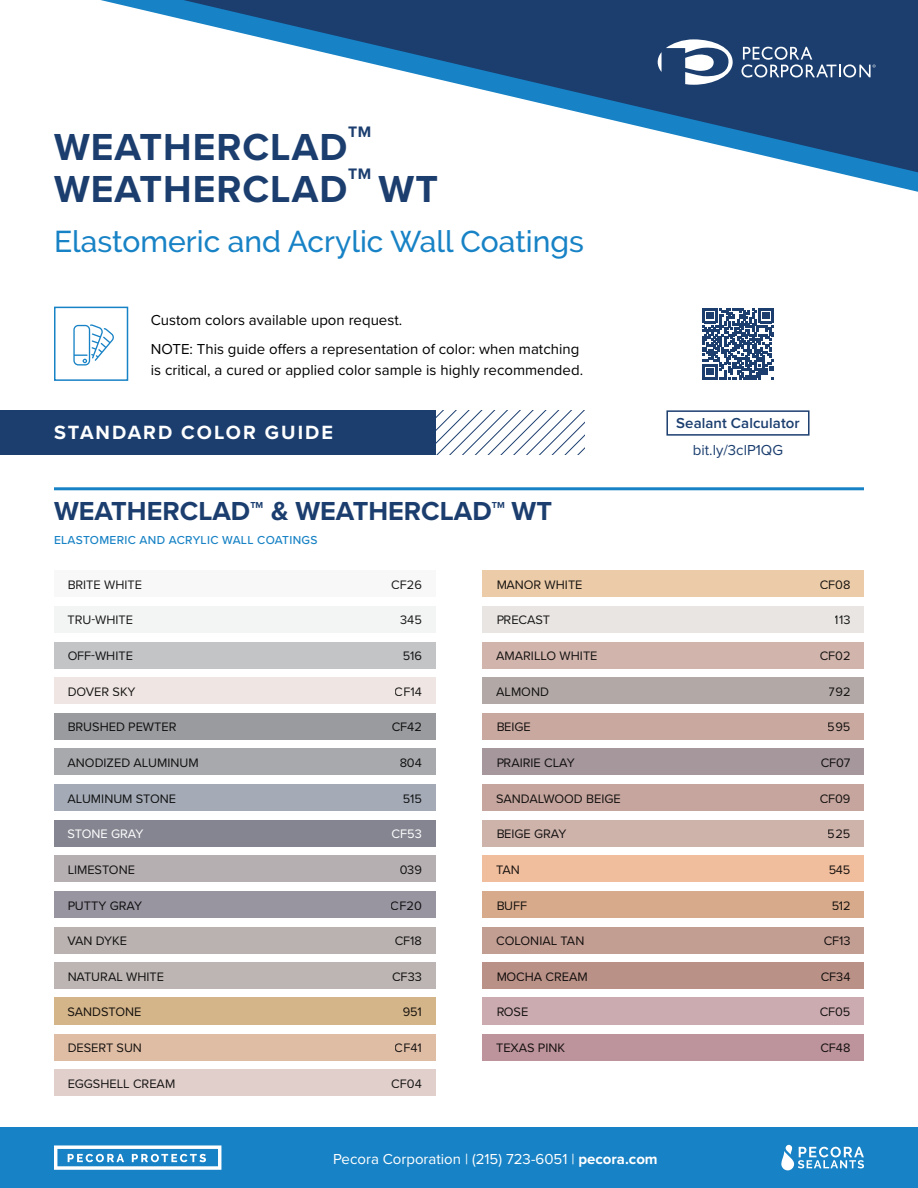
<style>
.page{position:relative;width:918px;height:1188px;background:#fff}
.page>*{position:absolute;margin:0;border:0;box-sizing:border-box;transform-origin:0 0}
.t1{font:700 39px "Proxima Nova";letter-spacing:.025em;color:#1b3e6f}
.t2{font:500 30px "Raleway";color:#1782c5}
.t3{font:700 27px "Proxima Nova";color:#1b3e6f}
.t4{font:700 19.8px "Proxima Nova";letter-spacing:.1em;color:#fff}
.t5{font:700 15.75px "Proxima Nova";color:#1b3e6f}
.t6{font:15px/29.1px "Proxima Nova";color:#000}
.t7{font:15px "Proxima Nova";color:#fff}
.t8{font:600 15px "Proxima Nova";letter-spacing:.005em;color:#1b3e6f}
.t9{font:15px "Proxima Nova";color:#1b3e6f}
.t10{font:12.75px "Proxima Nova";color:#000}
.t11{font:12.75px "Proxima Nova";color:#fff}
.t12{font:500 12px "Proxima Nova";letter-spacing:.025em;color:#1782c5}
.t13{font:700 9px "Proxima Nova";color:#1b3e6f}
.s1{font-weight:700}
</style>
<div class="page">
<div style="left:54px;top:606px;width:381px;height:27px;background:#f3f4f4"></div>
<div style="left:54px;top:642px;width:381px;height:27px;background:#c2c4c6"></div>
<div style="left:54px;top:677px;width:381px;height:27px;background:#efe6e3"></div>
<div style="left:54px;top:713px;width:381px;height:27px;background:#999b9e"></div>
<div style="left:54px;top:748px;width:381px;height:27px;background:#a7a9ac"></div>
<div style="left:54px;top:784px;width:381px;height:27px;background:#a4abb6"></div>
<div style="left:54px;top:820px;width:381px;height:27px;background:#858591"></div>
<div style="left:54px;top:855px;width:381px;height:27px;background:#b5afb2"></div>
<div style="left:54px;top:891px;width:381px;height:27px;background:#9895a0"></div>
<div style="left:54px;top:927px;width:381px;height:27px;background:#b9b2b0"></div>
<div style="left:54px;top:962px;width:381px;height:27px;background:#bcb5b3"></div>
<div style="left:54px;top:998px;width:381px;height:27px;background:#d4b489"></div>
<div style="left:54px;top:1034px;width:381px;height:27px;background:#dfbda5"></div>
<div style="left:483px;top:570px;width:381px;height:27px;background:#ebcba8"></div>
<div style="left:483px;top:606px;width:381px;height:27px;background:#e8e5e2"></div>
<div style="left:483px;top:642px;width:381px;height:27px;background:#d1b5ad"></div>
<div style="left:483px;top:677px;width:381px;height:27px;background:#b2a9a7"></div>
<div style="left:483px;top:713px;width:381px;height:27px;background:#c8a89f"></div>
<div style="left:483px;top:748px;width:381px;height:27px;background:#a5979b"></div>
<div style="left:483px;top:784px;width:381px;height:27px;background:#c5a59d"></div>
<div style="left:483px;top:820px;width:381px;height:27px;background:#ceb3ab"></div>
<div style="left:483px;top:855px;width:381px;height:27px;background:#f0bd9d"></div>
<div style="left:483px;top:891px;width:381px;height:27px;background:#d6aa8b"></div>
<div style="left:483px;top:927px;width:381px;height:27px;background:#c29d92"></div>
<div style="left:483px;top:962px;width:381px;height:27px;background:#ba9187"></div>
<div style="left:483px;top:998px;width:381px;height:27px;background:#cbabb0"></div>
<div style="left:483px;top:1034px;width:381px;height:27px;background:#bd949c"></div>
<div style="left:0;top:1127px;width:918px;height:61px;background:#1782c5"></div>
<svg style="left:54px;top:1145px;width:167px;height:25px"></svg>
<svg style="left:781px;top:1145px;width:83px;height:25px"></svg>
<svg style="left:100px;top:0;width:818px;height:192px"></svg>
<svg style="left:183px;top:0;width:735px;height:172px"></svg>
<svg style="left:658px;top:39px;width:75px;height:46px"></svg>
<svg style="left:742px;top:47px;width:134px;height:31px;background:#49658c"></svg>
<svg style="left:435px;top:410px;width:150px;height:45px"></svg>
<div style="left:0;top:410px;width:435px;height:45px;background:#1b3e6f"></div>
<svg style="left:73px;top:324px;width:41px;height:42px"></svg>
<div style="left:54px;top:307px;width:74px;height:74px;border:2px solid #1782c5"></div>
<svg style="left:702px;top:308px;width:72px;height:71px"></svg>
<svg style="left:666px;top:410px;width:144px;height:26px"></svg>
<div style="left:54px;top:1069px;width:381px;height:27px;background:#e0cfcb"></div>
<hr style="left:54px;top:487px;width:810px;height:3px;background:#1782c5">
<div style="left:54px;top:570px;width:381px;height:27px;background:#f8f8f9"></div>
<p class="t5" style="left:348px;top:120px;width:25px">TM</p>
<h1 class="t1" style="left:54px;top:118px;width:295px">WEATHERCLAD</h1>
<p class="t5" style="left:348px;top:162px;width:25px">TM</p>
<h1 class="t1" style="left:54px;top:160px;width:295px">WEATHERCLAD</h1>
<h1 class="t1" style="left:379px;top:160px;width:61px">WT</h1>
<h2 class="t2" style="left:54px;top:224px;width:532px">Elastomeric and Acrylic Wall Coatings</h2>
<p class="t6" style="left:151px;top:304px;width:430px">Custom colors available upon request.<br>NOTE: This guide offers a representation of color: when matching</p>
<p class="t6" style="left:151px;top:355px;width:434px">is critical, a cured or applied color sample is highly recommended.</p>
<h3 class="t4" style="left:54px;top:418px;width:281px">STANDARD COLOR GUIDE</h3>
<h3 class="t3" style="left:54px;top:491px;width:198px">WEATHERCLAD</h3>
<p class="t13" style="left:250px;top:499px;width:14px">TM</p>
<h3 class="t3" style="left:271px;top:491px;width:222px">&amp; WEATHERCLAD</h3>
<p class="t13" style="left:492px;top:499px;width:14px">TM</p>
<h3 class="t3" style="left:512px;top:491px;width:42px">WT</h3>
<p class="t12" style="left:54px;top:531px;width:265px">ELASTOMERIC AND ACRYLIC WALL COATINGS</p>
<p class="t10" style="left:68px;top:575px;width:76px">BRITE WHITE</p>
<p class="t10" style="left:68px;top:611px;width:67px">TRU-WHITE</p>
<p class="t10" style="left:68px;top:646px;width:67px">OFF-WHITE</p>
<p class="t10" style="left:68px;top:682px;width:69px">DOVER SKY</p>
<p class="t10" style="left:68px;top:718px;width:110px">BRUSHED PEWTER</p>
<p class="t10" style="left:68px;top:753px;width:133px">ANODIZED ALUMINUM</p>
<p class="t10" style="left:68px;top:789px;width:110px">ALUMINUM STONE</p>
<p class="t11" style="left:68px;top:824px;width:78px">STONE GRAY</p>
<p class="t10" style="left:68px;top:860px;width:69px">LIMESTONE</p>
<p class="t10" style="left:68px;top:896px;width:76px">PUTTY GRAY</p>
<p class="t10" style="left:68px;top:931px;width:61px">VAN DYKE</p>
<p class="t10" style="left:68px;top:967px;width:98px">NATURAL WHITE</p>
<p class="t10" style="left:68px;top:1003px;width:76px">SANDSTONE</p>
<p class="t10" style="left:68px;top:1038px;width:76px">DESERT SUN</p>
<p class="t10" style="left:68px;top:1074px;width:109px">EGGSHELL CREAM</p>
<p class="t10" style="left:391px;top:575px;width:32px">CF26</p>
<p class="t10" style="left:400px;top:611px;width:23px">345</p>
<p class="t10" style="left:402px;top:646px;width:21px">516</p>
<p class="t10" style="left:395px;top:682px;width:29px">CF14</p>
<p class="t10" style="left:392px;top:718px;width:32px">CF42</p>
<p class="t10" style="left:400px;top:753px;width:24px">804</p>
<p class="t10" style="left:403px;top:789px;width:21px">515</p>
<p class="t11" style="left:392px;top:824px;width:32px">CF53</p>
<p class="t10" style="left:399px;top:860px;width:24px">039</p>
<p class="t10" style="left:391px;top:896px;width:32px">CF20</p>
<p class="t10" style="left:395px;top:931px;width:29px">CF18</p>
<p class="t10" style="left:392px;top:967px;width:31px">CF33</p>
<p class="t10" style="left:402px;top:1003px;width:21px">951</p>
<p class="t10" style="left:395px;top:1038px;width:29px">CF41</p>
<p class="t10" style="left:391px;top:1074px;width:32px">CF04</p>
<p class="t10" style="left:496px;top:575px;width:88px">MANOR WHITE</p>
<p class="t10" style="left:496px;top:611px;width:55px">PRECAST</p>
<p class="t10" style="left:496px;top:646px;width:103px">AMARILLO WHITE</p>
<p class="t10" style="left:496px;top:682px;width:54px">ALMOND</p>
<p class="t10" style="left:496px;top:718px;width:36px">BEIGE</p>
<p class="t10" style="left:496px;top:753px;width:80px">PRAIRIE CLAY</p>
<p class="t10" style="left:496px;top:789px;width:126px">SANDALWOOD BEIGE</p>
<p class="t10" style="left:496px;top:824px;width:72px">BEIGE GRAY</p>
<p class="t10" style="left:496px;top:860px;width:25px">TAN</p>
<p class="t10" style="left:496px;top:896px;width:32px">BUFF</p>
<p class="t10" style="left:496px;top:931px;width:90px">COLONIAL TAN</p>
<p class="t10" style="left:496px;top:967px;width:93px">MOCHA CREAM</p>
<p class="t10" style="left:496px;top:1003px;width:34px">ROSE</p>
<p class="t10" style="left:496px;top:1038px;width:71px">TEXAS PINK</p>
<p class="t8" style="left:676px;top:412px;width:125px">Sealant Calculator</p>
<p class="t9" style="left:693px;top:438px;width:92px">bit.ly/3clP1QG</p>
<p class="t10" style="left:820px;top:575px;width:32px">CF08</p>
<p class="t10" style="left:835px;top:611px;width:17px">113</p>
<p class="t10" style="left:820px;top:646px;width:32px">CF02</p>
<p class="t10" style="left:829px;top:682px;width:23px">792</p>
<p class="t10" style="left:828px;top:718px;width:24px">595</p>
<p class="t10" style="left:820px;top:753px;width:32px">CF07</p>
<p class="t10" style="left:820px;top:789px;width:32px">CF09</p>
<p class="t10" style="left:828px;top:824px;width:24px">525</p>
<p class="t10" style="left:828px;top:860px;width:24px">545</p>
<p class="t10" style="left:831px;top:896px;width:21px">512</p>
<p class="t10" style="left:823px;top:931px;width:29px">CF13</p>
<p class="t10" style="left:821px;top:967px;width:31px">CF34</p>
<p class="t10" style="left:820px;top:1003px;width:32px">CF05</p>
<p class="t10" style="left:820px;top:1038px;width:32px">CF48</p>
<p class="t7" style="left:333px;top:1147px;width:326px">Pecora Corporation | (215) 723-6051 | <span class="s1">pecora.com</span></p>
</div>
